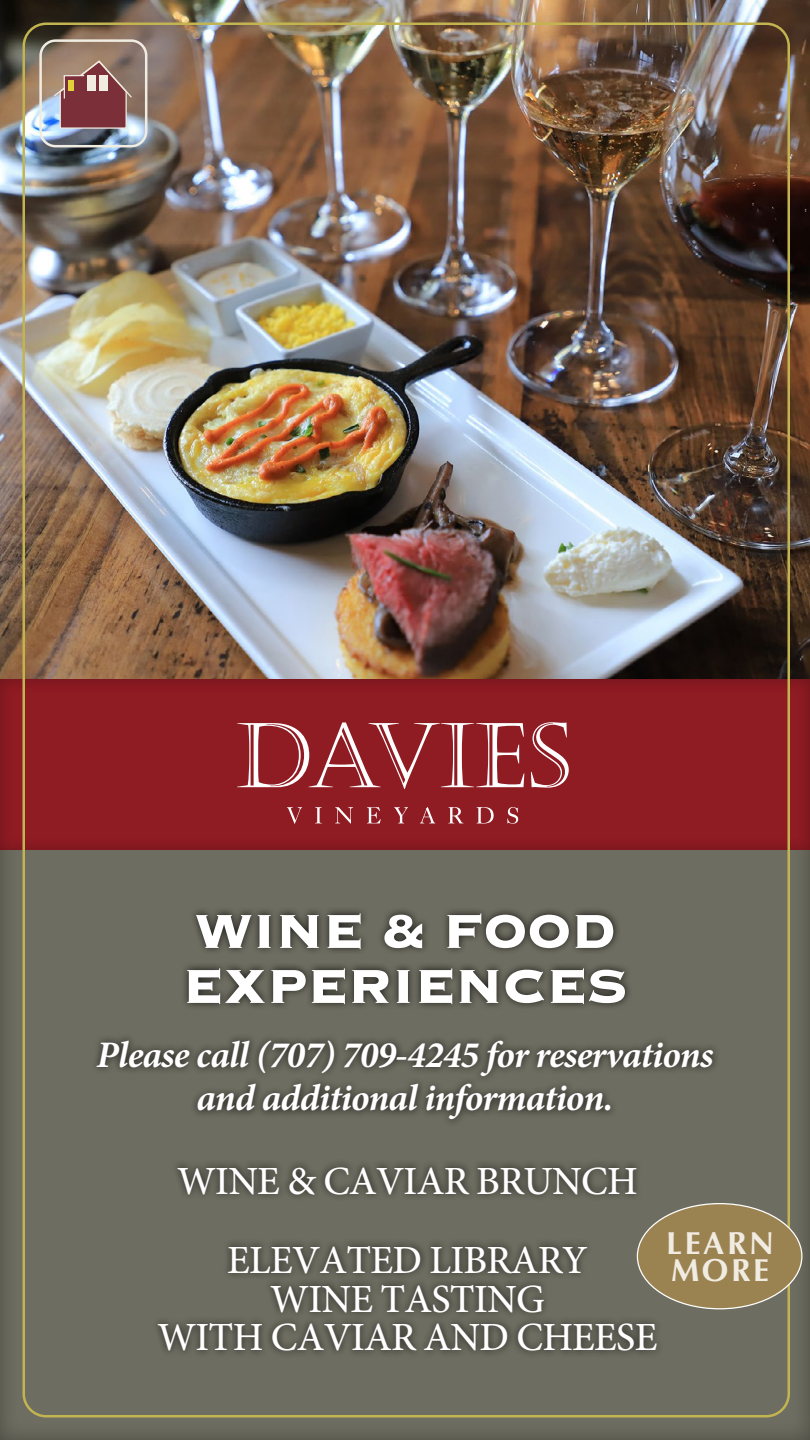
<style>
.page{position:relative;width:810px;height:1440px;background:#fff}
.page>*{position:absolute;margin:0;border:0;box-sizing:border-box;transform-origin:0 0}
.t1{font:700 62.5px/55px "Copperplate";letter-spacing:-.02em;color:#fff}
.t2{font:500 40px/78.8px "Minion Pro";letter-spacing:-.02em;color:#fff;text-align:center}
.t3{font:italic 700 37.5px/43.8px "Minion Pro";letter-spacing:-.02em;color:#fff;text-align:center}
.t4{font:700 31.88px/26.5px "Optima";letter-spacing:.08em;color:#f1ece2}
</style>
<div class="page">
<div style="left:0;top:796px;width:810px;height:644px;background:#6e6d61"></div>
<img style="left:0;top:0;width:810px;height:669px">
<div style="left:90px;top:906px;width:631px;height:221px;background:#000;opacity:.75"></div>
<div style="left:151px;top:1159px;width:514px;height:200px;background:#000;opacity:.75"></div>
<div style="left:0;top:669px;width:810px;height:182px;background:#201f24;opacity:.3"></div>
<svg style="left:237px;top:722px;width:287px;height:67px;background:#a3454c"></svg>
<svg style="left:531px;top:722px;width:38px;height:66px;background:#a84f55"></svg>
<svg style="left:287px;top:807px;width:15px;height:17px"></svg>
<svg style="left:315px;top:807px;width:7px;height:16px"></svg>
<svg style="left:335px;top:807px;width:18px;height:17px"></svg>
<svg style="left:367px;top:807px;width:14px;height:16px"></svg>
<svg style="left:394px;top:807px;width:14px;height:16px"></svg>
<svg style="left:420px;top:807px;width:15px;height:16px"></svg>
<svg style="left:448px;top:807px;width:15px;height:16px"></svg>
<svg style="left:477px;top:807px;width:17px;height:17px"></svg>
<svg style="left:507px;top:807px;width:11px;height:17px"></svg>
<div style="left:637px;top:1204px;width:165px;height:105px;background:#9b8251;border-radius:50%"></div>
<div style="left:39px;top:39px;width:108px;height:108px;border:2px solid #f1ece2;border-radius:15px"></div>
<svg style="left:53px;top:59px;width:80px;height:70px;background:#946664"></svg>
<h1 class="t1" style="left:182px;top:900px;width:447px">WINE &amp; FOOD<br>EXPERIENCES</h1>
<p class="t3" style="left:97px;top:1032px;width:618px">Please call (707) 709-4245 for reservations and additional information.</p>
<p class="t2" style="left:177px;top:1142px;width:462px">WINE &amp; CAVIAR BRUNCH<br>ELEVATED LIBRARY</p>
<p class="t2" style="left:157px;top:1280px;width:502px;line-height:38.8px">WINE TASTING<br>WITH CAVIAR AND CHEESE</p>
<p class="t4" style="left:666px;top:1231px;width:109px">LEARN<br>MORE</p>
</div>
